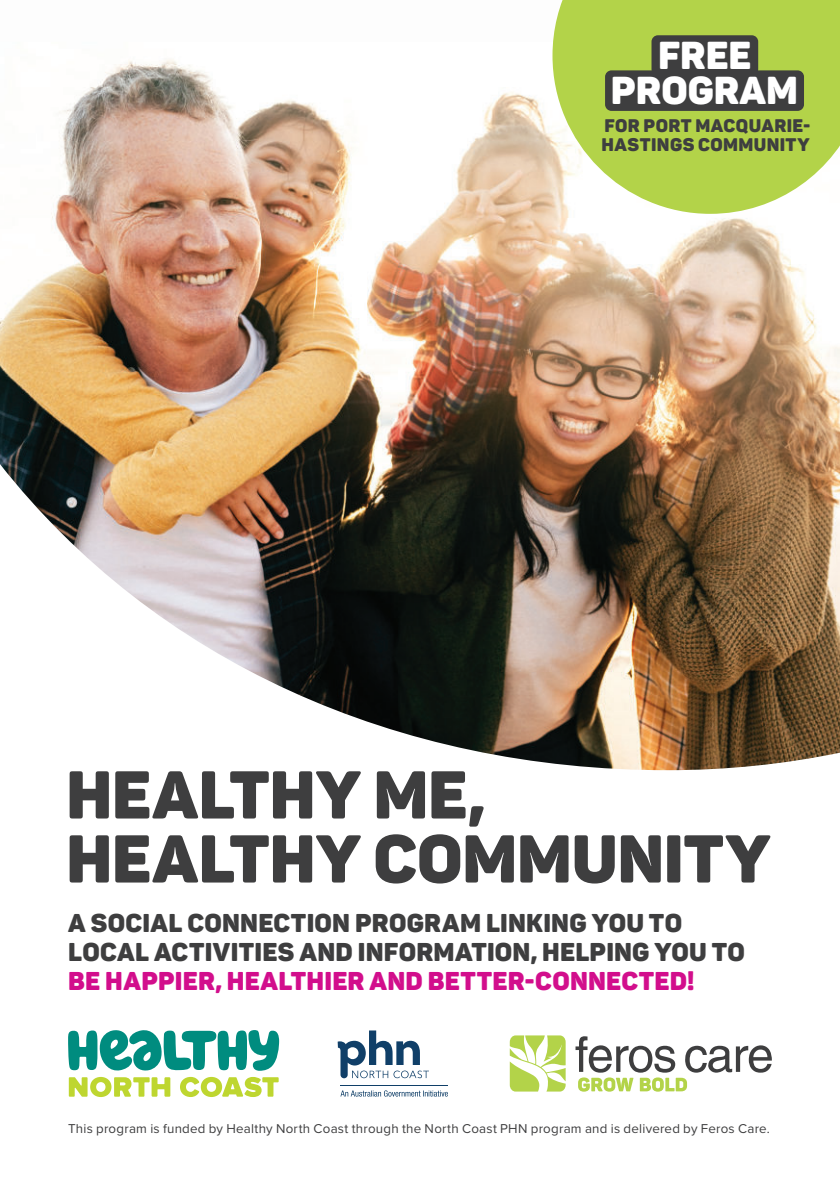
<style>
.page{position:relative;width:840px;height:1191px;background:#fff}
.page>*{position:absolute;margin:0;border:0;box-sizing:border-box;transform-origin:0 0}
.t1{font:900 66.4px/64px "Panton";letter-spacing:-.005em;color:#3e3e3f}
.t2{font:900 38.4px/34.6px "Panton";color:#fff;text-align:center}
.t3{font:900 25.4px/29px "Panton";letter-spacing:.01em;color:#3e3e3f}
.t4{font:900 25.4px "Panton";letter-spacing:.01em;color:#d20e8c}
.t5{font:900 18px/18.2px "Panton";letter-spacing:.02em;color:#3e3e3f}
.t6{font:13.4px "Proxima Nova";letter-spacing:.02em;color:#3e3e3f}
</style>
<div class="page">
<img style="left:0;top:59px;width:839px;height:711px">
<svg style="left:552px;top:0;width:287px;height:214px;fill:#b3d349"></svg>
<div style="left:651px;top:35px;width:106px;height:41px;background:#3e3e3f;border-radius:6px"></div>
<div style="left:604px;top:70px;width:199px;height:41px;background:#3e3e3f;border-radius:6px"></div>
<svg style="left:509px;top:1035px;width:56px;height:56px"></svg>
<svg style="left:575px;top:1036px;width:196px;height:55px"></svg>
<svg style="left:337px;top:1030px;width:91px;height:48px"></svg>
<svg style="left:340px;top:1090px;width:107px;height:6px"></svg>
<hr style="left:340px;top:1085px;width:107px;height:1px;background:#103f68">
<svg style="left:68px;top:1030px;width:211px;height:67px"></svg>
<h2 class="t2" style="left:610px;top:42px;width:188px">FREE<br>PROGRAM</h2>
<h3 class="t5" style="left:601px;top:119px;width:210px">FOR PORT MACQUARIE-<br>HASTINGS COMMUNITY</h3>
<h1 class="t1" style="left:66px;top:769px;width:705px">HEALTHY ME,<br>HEALTHY COMMUNITY</h1>
<h3 class="t3" style="left:68px;top:911px;width:678px">A SOCIAL CONNECTION PROGRAM LINKING YOU TO<br>LOCAL ACTIVITIES AND INFORMATION, HELPING YOU TO</h3>
<h3 class="t4" style="left:68px;top:971px;width:627px">BE HAPPIER, HEALTHIER AND BETTER-CONNECTED!</h3>
<p class="t6" style="left:68px;top:1123px;width:702px">This program is funded by Healthy North Coast through the North Coast PHN program and is delivered by Feros Care.</p>
</div>
